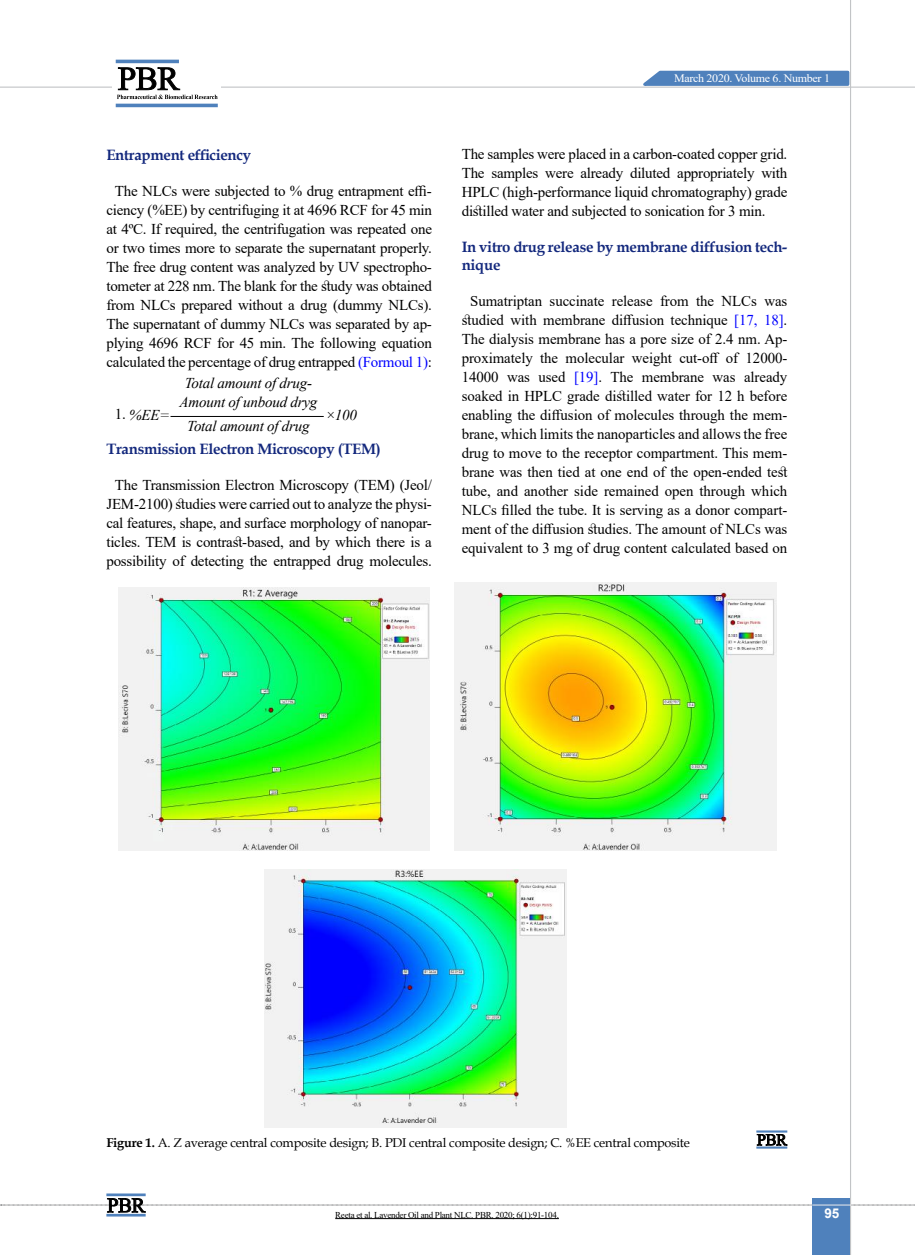
<style>
.page{position:relative;width:915px;height:1255px;background:#fff}
.page>*{position:absolute;margin:0;border:0;box-sizing:border-box;transform-origin:0 0}
.t1{font:15px/19px "Times New Roman";letter-spacing:-.015em;color:#000;text-align:center}
.t2{font:700 15px/18px "Book Antiqua";letter-spacing:-.02em;color:#13287d}
.t3{font:italic 15px/19px "Times New Roman";letter-spacing:-.015em;color:#000;text-align:center}
.t4{font:700 13.5px "Arial";color:#fff}
.t5{font:12.75px "Book Antiqua";letter-spacing:-.015em;color:#000}
.t6{font:11.4px "Times New Roman";letter-spacing:-.025em;color:#fff;scale:1.05 1}
.t7{font:9px "Times New Roman";letter-spacing:-.03em;color:#000}
.s1{color:#00f}
.s2{font-style:normal}
.s3{font-weight:700}
</style>
<div class="page">
<div style="left:812px;top:1198px;width:38px;height:56px;background:#4f81bc"></div>
<hr style="left:849px;top:0;width:1px;height:1254px;background:#c2c4c6">
<hr style="left:0;top:87px;width:914px;height:1px;background:#c2c4c6">
<svg style="left:635px;top:69px;width:215px;height:18px;background:#749bc9"></svg>
<svg style="left:1px;top:1197px;width:914px;height:15px"></svg>
<hr style="left:106px;top:1193px;width:40px;height:3px;background:#4f81bc">
<hr style="left:106px;top:1213px;width:40px;height:3px;background:#4f81bc">
<div style="left:112px;top:56px;width:108px;height:49px;background:linear-gradient(to right,#fff,#fff)"></div>
<hr style="left:116px;top:60px;width:63px;height:3px;background:#4f81bc">
<hr style="left:116px;top:104px;width:102px;height:3px;background:#4f81bc">
<svg style="left:117px;top:67px;width:100px;height:32px"></svg>
<hr style="left:170px;top:416px;width:153px;height:1px;background:#000">
<img style="left:118px;top:587px;width:311px;height:263px">
<img style="left:454px;top:582px;width:322px;height:268px">
<img style="left:264px;top:869px;width:302px;height:258px">
<svg style="left:756px;top:1134px;width:31px;height:11px"></svg>
<hr style="left:756px;top:1130px;width:31px;height:2px;background:#4f81bc">
<hr style="left:756px;top:1146px;width:31px;height:2px;background:#4f81bc">
<hr style="left:335px;top:1218px;width:223px;height:1px;background:#000">
<p class="t2" style="left:106px;top:146px;width:146px">Entrapment efficiency</p>
<p class="t1" style="left:106px;top:181px;width:327px">The NLCs were subjected to % drug entrapment effi&shy;ciency (%EE) by centrifuging it at 4696 RCF for 45 min at 4ºC. If required, the centrifugation was repeated one or two times more to separate the supernatant properly.<br>The free drug content was analyzed by UV spectropho&shy;tometer at 228 nm. The blank for the study was obtained from NLCs prepared without a drug (dummy NLCs).<br>The supernatant of dummy NLCs was separated by ap&shy;plying 4696 RCF for 45 min. The following equation calculated the percentage of drug entrapped <span class="s1">(Formoul 1)</span>:</p>
<p class="t3" style="left:115px;top:405px;width:56px"><span class="s2">1.</span> %EE=</p>
<p class="t3" style="left:325px;top:405px;width:33px">×100</p>
<p class="t3" style="left:179px;top:373px;width:139px">Total amount of drug-<br>Amount of unboud dryg</p>
<p class="t3" style="left:187px;top:416px;width:124px">Total amount of drug</p>
<p class="t2" style="left:106px;top:439px;width:276px">Transmission Electron Microscopy (TEM)</p>
<p class="t1" style="left:106px;top:474px;width:327px">The Transmission Electron Microscopy (TEM) (Jeol/ JEM-2100) studies were carried out to analyze the physi&shy;cal features, shape, and surface morphology of nanopar&shy;ticles. TEM is contrast-based, and by which there is a possibility of detecting the entrapped drug molecules.</p>
<p class="t6" style="left:673px;top:70px;width:150px">March 2020. Volume 6. Number 1</p>
<p class="t1" style="left:461px;top:144px;width:327px;text-align:justify">The samples were placed in a carbon-coated copper grid.<br>The samples were already diluted appropriately with HPLC (high-performance liquid chromatography) grade distilled water and subjected to sonication for 3 min.</p>
<p class="t2" style="left:461px;top:237px;width:327px">In vitro drug release by membrane diffusion tech&shy;nique</p>
<p class="t1" style="left:461px;top:290px;width:327px">Sumatriptan succinate release from the NLCs was studied with membrane diffusion technique <span class="s1">[17, 18]</span>.<br>The dialysis membrane has a pore size of 2.4 nm. Ap&shy;proximately the molecular weight cut-off of 12000- 14000 was used <span class="s1">[19]</span>. The membrane was already soaked in HPLC grade distilled water for 12 h before enabling the diffusion of molecules through the mem&shy;brane, which limits the nanoparticles and allows the free drug to move to the receptor compartment. This mem&shy;brane was then tied at one end of the open-ended test tube, and another side remained open through which NLCs filled the tube. It is serving as a donor compart&shy;ment of the diffusion studies. The amount of NLCs was equivalent to 3 mg of drug content calculated based on</p>
<p class="t5" style="left:106px;top:1133px;width:585px"><span class="s3">Figure 1.</span> A. Z average central composite design; B. PDI central composite design; C. %EE central composite</p>
<p class="t7" style="left:335px;top:1208px;width:225px">Reeta et al. Lavender Oil and Plant NLC. PBR. 2020; 6(1):91-104.</p>
<p class="t4" style="left:824px;top:1203px;width:17px">95</p>
</div>
